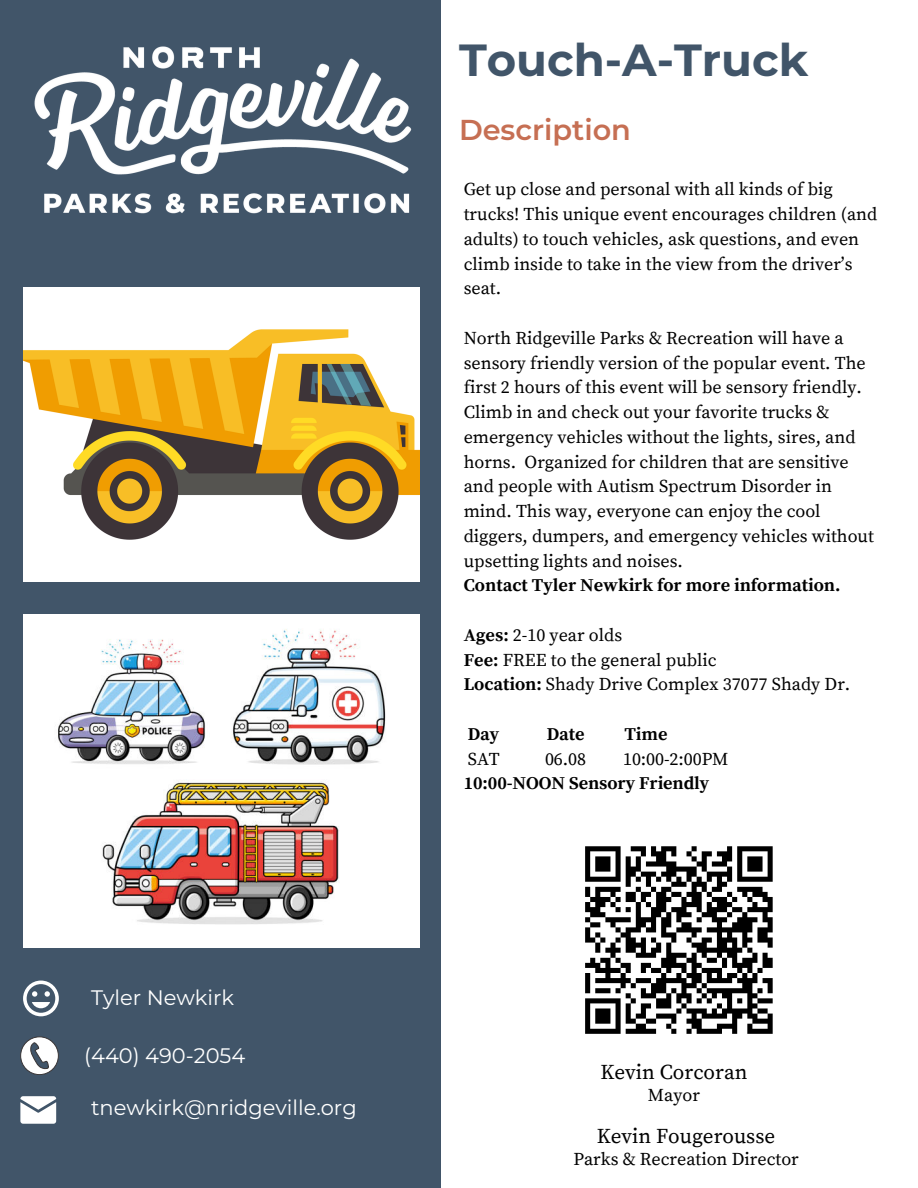
<style>
.page{position:relative;width:918px;height:1188px;background:#fff}
.page>*{position:absolute;margin:0;border:0;box-sizing:border-box;transform-origin:0 0}
.t1{font:700 45px "Montserrat";color:#415569}
.t2{font:700 33.15px "Crimson Pro";color:#fff}
.t3{font:600 28.8px "Montserrat";color:#c66f53}
.t4{font:21px "Montserrat";color:#fff}
.t5{font:21px "Source Serif Pro";color:#000}
.t6{font:18px/24.8px "Source Serif Pro";color:#000}
.t7{font:700 18px "Source Serif Pro";color:#000}
.s1{font-weight:700}
</style>
<div class="page">
<div style="left:0;top:0;width:441px;height:1188px;background:#415569"></div>
<svg style="left:20px;top:1037px;width:39px;height:38px"></svg>
<svg style="left:20px;top:1096px;width:36px;height:27px"></svg>
<svg style="left:23px;top:981px;width:36px;height:35px"></svg>
<img style="left:23px;top:288px;width:396px;height:293px">
<img style="left:23px;top:615px;width:396px;height:333px">
<img style="left:34px;top:46px;width:378px;height:168px">
<svg style="left:585px;top:846px;width:188px;height:188px"></svg>
<p class="t4" style="left:91px;top:985px;width:145px">Tyler Newkirk</p>
<p class="t4" style="left:84px;top:1043px;width:163px">(440) 490-2054</p>
<p class="t4" style="left:91px;top:1095px;width:267px">tnewkirk@nridgeville.org</p>
<p class="t2" style="left:94px;top:1049px;width:22px">C</p>
<p class="t1" style="left:459px;top:33px;width:351px">Touch-A-Truck</p>
<p class="t3" style="left:459px;top:112px;width:174px">Description</p>
<p class="t6" style="left:464px;top:178px;width:415px">Get up close and personal with all kinds of big trucks! This unique event encourages children (and adults) to touch vehicles, ask questions, and even climb inside to take in the view from the driver’s seat.</p>
<p class="t6" style="left:464px;top:326px;width:412px">North Ridgeville Parks &amp; Recreation will have a sensory friendly version of the popular event. The first 2 hours of this event will be sensory friendly.<br>Climb in and check out your favorite trucks &amp; emergency vehicles without the lights, sires, and horns. Organized for children that are sensitive and people with Autism Spectrum Disorder in mind. This way, everyone can enjoy the cool diggers, dumpers, and emergency vehicles without upsetting lights and noises.</p>
<h3 class="t7" style="left:464px;top:575px;width:378px">Contact Tyler Newkirk for more information.</h3>
<p class="t6" style="left:464px;top:623px;width:160px"><span class="s1">Ages:</span> 2-10 year olds</p>
<p class="t6" style="left:464px;top:648px;width:254px"><span class="s1">Fee:</span> FREE to the general public</p>
<p class="t6" style="left:464px;top:673px;width:388px"><span class="s1">Location:</span> Shady Drive Complex 37077 Shady Dr.</p>
<h3 class="t7" style="left:468px;top:723px;width:33px">Day</h3>
<h3 class="t7" style="left:547px;top:723px;width:39px">Date</h3>
<h3 class="t7" style="left:624px;top:723px;width:45px">Time</h3>
<h3 class="t6" style="left:468px;top:747px;width:33px">SAT</h3>
<h3 class="t6" style="left:545px;top:747px;width:43px">06.08</h3>
<h3 class="t6" style="left:623px;top:747px;width:107px">10:00-2:00PM</h3>
<h1 class="t7" style="left:464px;top:773px;width:247px">10:00-NOON Sensory Friendly</h1>
<p class="t5" style="left:601px;top:1060px;width:148px">Kevin Corcoran</p>
<p class="t6" style="left:648px;top:1084px;width:54px">Mayor</p>
<p class="t5" style="left:597px;top:1123px;width:180px">Kevin Fougerousse</p>
<p class="t6" style="left:573px;top:1148px;width:227px">Parks &amp; Recreation Director</p>
</div>
